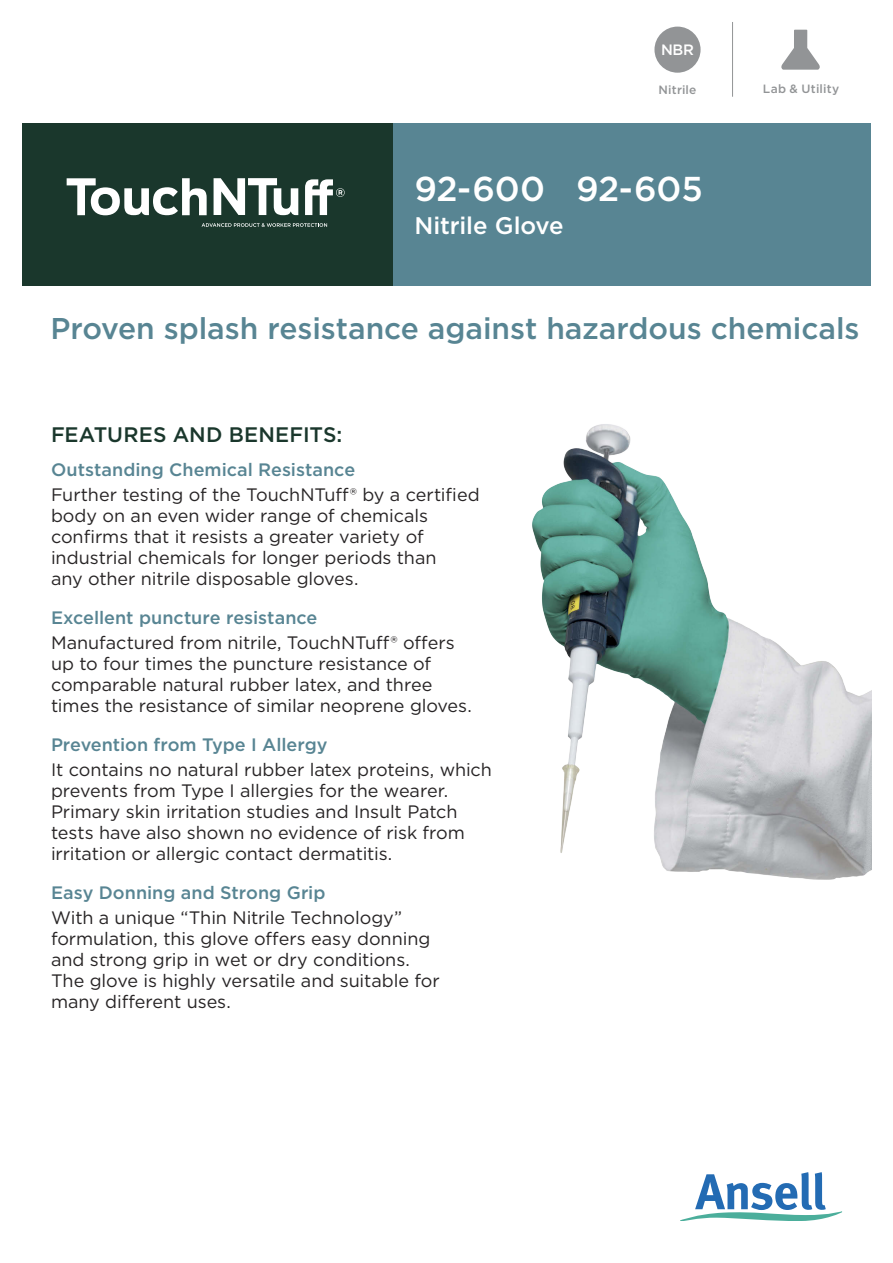
<style>
.page{position:relative;width:893px;height:1263px;background:#fff}
.page>*{position:absolute;margin:0;border:0;box-sizing:border-box;transform-origin:0 0}
.t1{font:500 34.5px "Gotham";letter-spacing:-.005em;color:#fff}
.t2{font:500 30px "Gotham";letter-spacing:-.005em;color:#588593}
.t3{font:500 24px "Gotham";letter-spacing:-.005em;color:#fff}
.t4{font:500 21px "Gotham";letter-spacing:.005em;color:#1a372c}
.t5{font:18px/21px "Gotham";letter-spacing:-.005em;color:#272425}
.t6{font:500 18px "Gotham";color:#588593}
.t7{font:500 15px "Gotham";color:#fff}
.t8{font:500 12px "Gotham";letter-spacing:.015em;color:#929496}
</style>
<div class="page">
<div style="left:392px;top:124px;width:479px;height:162px;background:#588593"></div>
<div style="left:22px;top:124px;width:370px;height:162px;background:#1a372c"></div>
<svg style="left:67px;top:178px;width:140px;height:37px"></svg>
<svg style="left:305px;top:179px;width:40px;height:36px"></svg>
<svg style="left:202px;top:223px;width:125px;height:4px"></svg>
<svg style="left:214px;top:178px;width:84px;height:37px"></svg>
<svg style="left:681px;top:1172px;width:161px;height:48px"></svg>
<hr style="left:732px;top:22px;width:1px;height:75px;background:#929496">
<div style="left:654px;top:27px;width:47px;height:46px;background:#929496;border-radius:50%"></div>
<svg style="left:781px;top:30px;width:39px;height:40px"></svg>
<img style="left:532px;top:424px;width:339px;height:456px">
<p class="t7" style="left:661px;top:40px;width:34px">NBR</p>
<p class="t8" style="left:658px;top:81px;width:39px">Nitrile</p>
<p class="t1" style="left:414px;top:166px;width:290px">92-600 92-605</p>
<p class="t3" style="left:414px;top:210px;width:151px">Nitrile Glove</p>
<p class="t8" style="left:763px;top:81px;width:78px">Lab &amp; Utility</p>
<p class="t2" style="left:51px;top:308px;width:811px">Proven splash resistance against hazardous chemicals</p>
<p class="t4" style="left:51px;top:421px;width:293px">FEATURES AND BENEFITS:</p>
<p class="t6" style="left:51px;top:458px;width:306px">Outstanding Chemical Resistance</p>
<p class="t5" style="left:51px;top:484px;width:430px">Further testing of the TouchNTuff® by a certified body on an even wider range of chemicals confirms that it resists a greater variety of industrial chemicals for longer periods than<br>any other nitrile disposable gloves.</p>
<p class="t6" style="left:51px;top:606px;width:268px">Excellent puncture resistance</p>
<p class="t5" style="left:51px;top:632px;width:422px">Manufactured from nitrile, TouchNTuff® offers up to four times the puncture resistance of comparable natural rubber latex, and three times the resistance of similar neoprene gloves.</p>
<p class="t6" style="left:51px;top:733px;width:278px">Prevention from Type I Allergy</p>
<p class="t5" style="left:51px;top:759px;width:442px">It contains no natural rubber latex proteins, which prevents from Type I allergies for the wearer.<br>Primary skin irritation studies and Insult Patch tests have also shown no evidence of risk from irritation or allergic contact dermatitis.</p>
<p class="t6" style="left:51px;top:881px;width:276px">Easy Donning and Strong Grip</p>
<p class="t5" style="left:51px;top:907px;width:390px">With a unique “Thin Nitrile Technology” formulation, this glove offers easy donning and strong grip in wet or dry conditions.<br>The glove is highly versatile and suitable for many different uses.</p>
</div>
